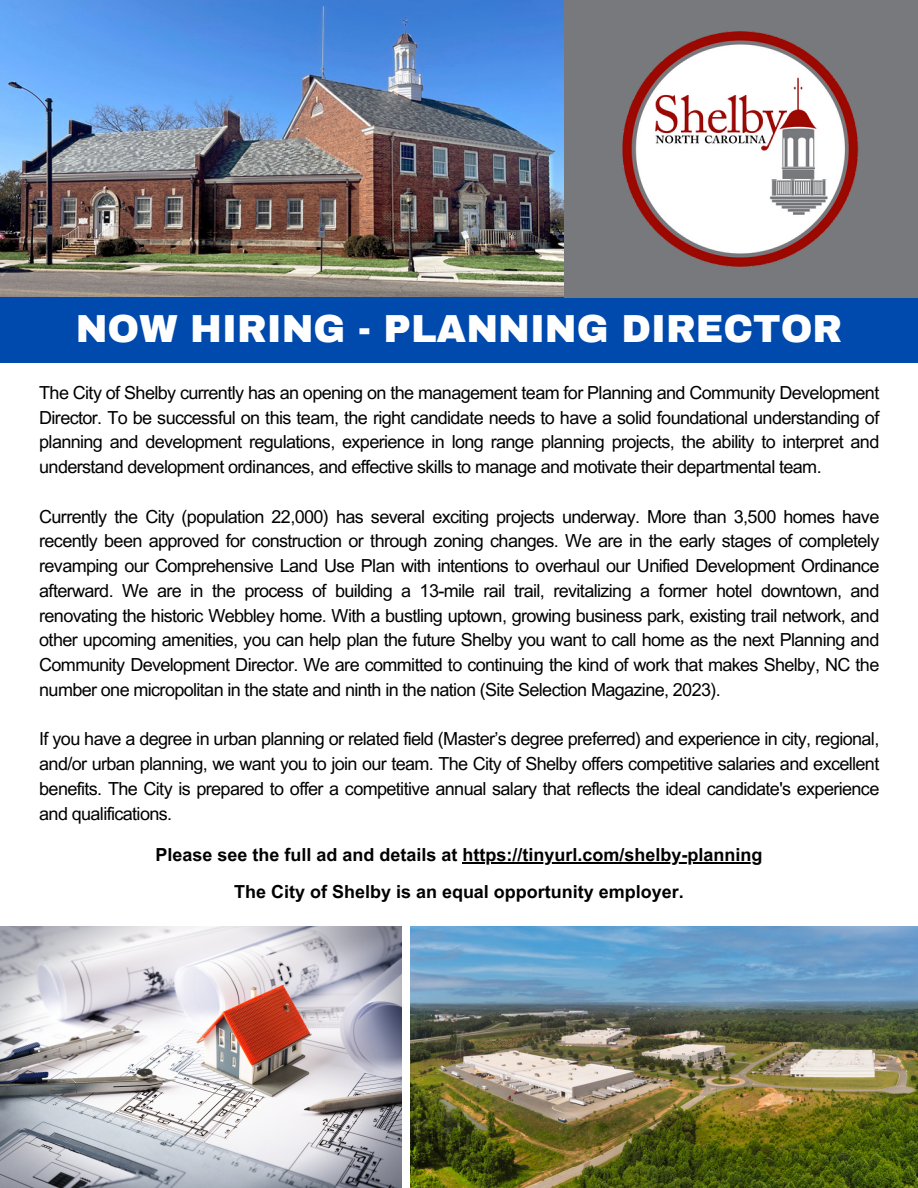
<style>
.page{position:relative;width:918px;height:1188px;background:#fff}
.page>*{position:absolute;margin:0;border:0;box-sizing:border-box;transform-origin:0 0}
.t1{font:900 38.25px "Archivo";color:#fff}
.t2{font:18px/24.8px "Arial MT Pro";letter-spacing:-.035em;color:#000;text-align:justify}
.t3{font:700 18px "Arial MT Pro";color:#000}
</style>
<div class="page">
<img style="left:0;top:0;width:565px;height:297px">
<div style="left:0;top:297px;width:918px;height:66px;background:#004aad"></div>
<div style="left:565px;top:0;width:353px;height:297px;background:#78797d"></div>
<img style="left:622px;top:31px;width:237px;height:236px">
<img style="left:0;top:927px;width:402px;height:261px">
<hr style="left:463px;top:862px;width:299px;height:2px;background:#000">
<img style="left:411px;top:926px;width:507px;height:262px">
<p class="t1" style="left:76px;top:308px;width:768px">NOW HIRING - PLANNING DIRECTOR</p>
<p class="t2" style="left:39px;top:383px;width:842px">The City of Shelby currently has an opening on the management team for Planning and Community Development Director. To be successful on this team, the right candidate needs to have a solid foundational understanding of planning and development regulations, experience in long range planning projects, the ability to interpret and understand development ordinances, and effective skills to manage and motivate their departmental team.</p>
<p class="t2" style="left:39px;top:506px;width:842px">Currently the City (population 22,000) has several exciting projects underway. More than 3,500 homes have recently been approved for construction or through zoning changes. We are in the early stages of completely revamping our Comprehensive Land Use Plan with intentions to overhaul our Unified Development Ordinance afterward. We are in the process of building a 13-mile rail trail, revitalizing a former hotel downtown, and renovating the historic Webbley home. With a bustling uptown, growing business park, existing trail network, and other upcoming amenities, you can help plan the future Shelby you want to call home as the next Planning and Community Development Director. We are committed to continuing the kind of work that makes Shelby, NC the number one micropolitan in the state and ninth in the nation (Site Selection Magazine, 2023).</p>
<p class="t2" style="left:39px;top:729px;width:842px">If you have a degree in urban planning or related field (Master’s degree preferred) and experience in city, regional, and/or urban planning, we want you to join our team. The City of Shelby offers competitive salaries and excellent benefits. The City is prepared to offer a competitive annual salary that reflects the ideal candidate's experience and qualifications.</p>
<h2 class="t3" style="left:156px;top:848px;width:608px">Please see the full ad and details at https://tinyurl.com/shelby-planning</h2>
<h2 class="t3" style="left:234px;top:885px;width:451px">The City of Shelby is an equal opportunity employer.</h2>
</div>
